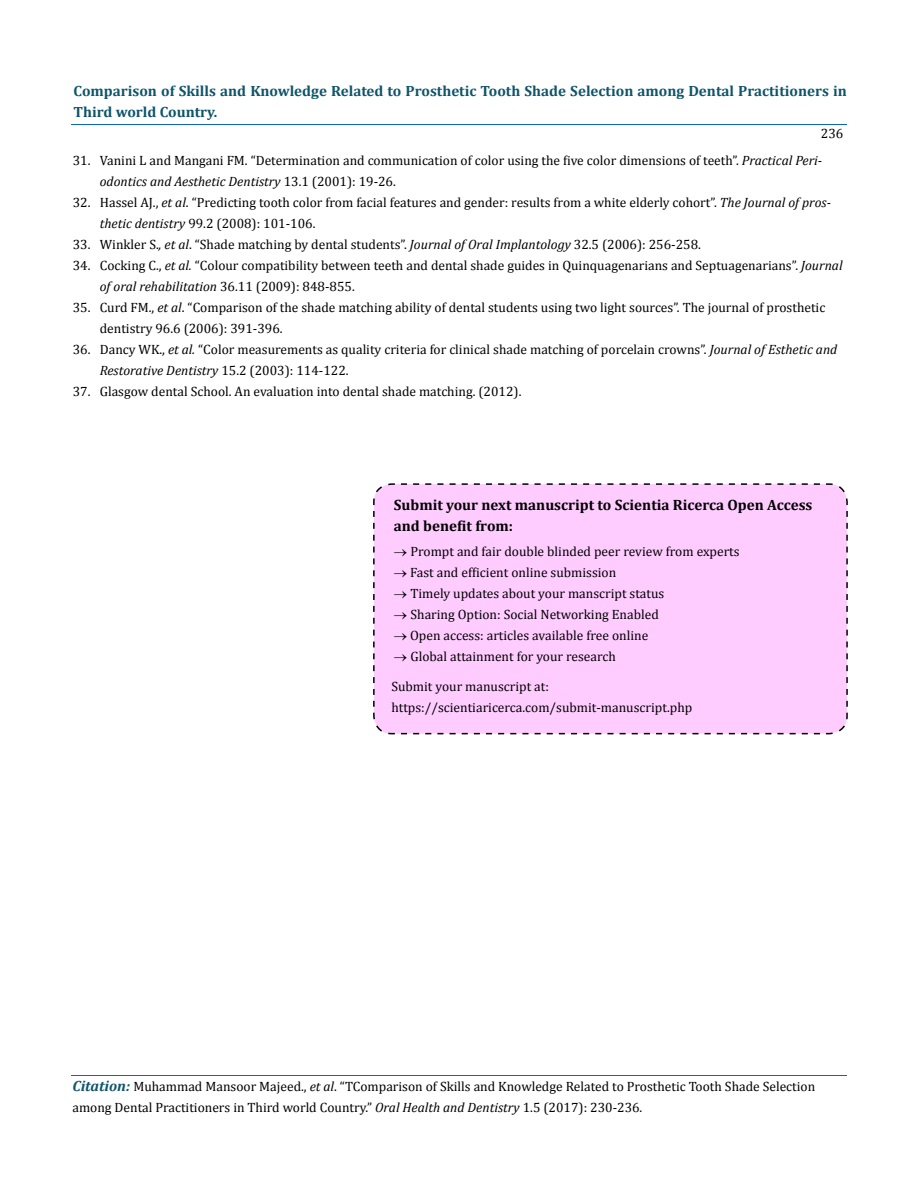
<style>
.page{position:relative;width:917px;height:1190px;background:#fff}
.page>*{position:absolute;margin:0;border:0;box-sizing:border-box;transform-origin:0 0}
.t1{font:700 15px/21px "Cambria";color:#000}
.t2{font:700 14.85px/21px "Cambria";color:#0e546a}
.t3{font:13.5px/21px "Cambria";color:#000}
.s1{font-style:italic}
.s2{font-weight:700;font-style:italic;font-size:14.85px;color:#0e546a}
</style>
<div class="page">
<hr style="left:72px;top:124px;width:774px;height:1px;background:#0d66b1">
<hr style="left:72px;top:1075px;width:774px;height:1px;background:#0d66b1">
<div style="left:373px;top:483px;width:475px;height:252px;background:#fcf"></div>
<p class="t2" style="left:74px;top:80px;width:774px">Comparison of Skills and Knowledge Related to Prosthetic Tooth Shade Selection among Dental Practitioners in<br>Third world Country.</p>
<p class="t3" style="left:820px;top:123px;width:24px">236</p>
<p class="t3" style="left:100px;top:150px;width:724px;text-indent:-27px">31. Vanini L and Mangani FM. “Determination and communication of color using the five color dimensions of teeth”. <span class="s1">Practical Peri&shy;odontics and Aesthetic Dentistry</span> 13.1 (2001): 19-26.</p>
<p class="t3" style="left:100px;top:192px;width:732px;text-indent:-27px">32. Hassel AJ., <span class="s1">et al</span>. “Predicting tooth color from facial features and gender: results from a white elderly cohort”. <span class="s1">The Journal of pros&shy;thetic dentistry</span> 99.2 (2008): 101-106.</p>
<p class="t3" style="left:73px;top:234px;width:629px">33. Winkler S.<span class="s1">, et al</span>. “Shade matching by dental students”. <span class="s1">Journal of Oral Implantology</span> 32.5 (2006): 256-258.</p>
<p class="t3" style="left:100px;top:255px;width:744px;text-indent:-27px">34. Cocking C., <span class="s1">et al.</span> “Colour compatibility between teeth and dental shade guides in Quinquagenarians and Septuagenarians”. <span class="s1">Journal of oral rehabilitation</span> 36.11 (2009): 848-855.</p>
<p class="t3" style="left:100px;top:297px;width:727px;text-indent:-27px">35. Curd FM., <span class="s1">et al</span>. “Comparison of the shade matching ability of dental students using two light sources”. The journal of prosthetic dentistry 96.6 (2006): 391-396.</p>
<p class="t3" style="left:100px;top:339px;width:739px;text-indent:-27px">36. Dancy WK., <span class="s1">et al.</span> “Color measurements as quality criteria for clinical shade matching of porcelain crowns”. <span class="s1">Journal of Esthetic and<br>Restorative Dentistry</span> 15.2 (2003): 114-122.</p>
<p class="t3" style="left:73px;top:381px;width:450px">37. Glasgow dental School. An evaluation into dental shade matching. (2012).</p>
<p class="t1" style="left:394px;top:494px;width:420px">Submit your next manuscript to Scientia Ricerca Open Access and benefit from:</p>
<p class="t3" style="left:394px;top:541px;width:347px">→ Prompt and fair double blinded peer review from experts</p>
<p class="t3" style="left:394px;top:562px;width:224px">→ Fast and efficient online submission</p>
<p class="t3" style="left:394px;top:583px;width:272px">→ Timely updates about your manscript status</p>
<p class="t3" style="left:394px;top:604px;width:266px">→ Sharing Option: Social Networking Enabled</p>
<p class="t3" style="left:394px;top:625px;width:256px">→ Open access: articles available free online</p>
<p class="t3" style="left:391px;top:642px;width:226px;line-height:29.4px">→ Global attainment for your research<br>Submit your manuscript at:</p>
<p class="t3" style="left:391px;top:696px;width:302px">https://scientiaricerca.com/submit-manuscript.php</p>
<p class="t3" style="left:72px;top:1075px;width:744px"><span class="s2">Citation:</span> Muhammad Mansoor Majeed., <span class="s1">et al</span>. “TComparison of Skills and Knowledge Related to Prosthetic Tooth Shade Selection among Dental Practitioners in Third world Country.” <span class="s1">Oral Health and Dentistry</span> 1.5 (2017): 230-236.</p>
</div>
